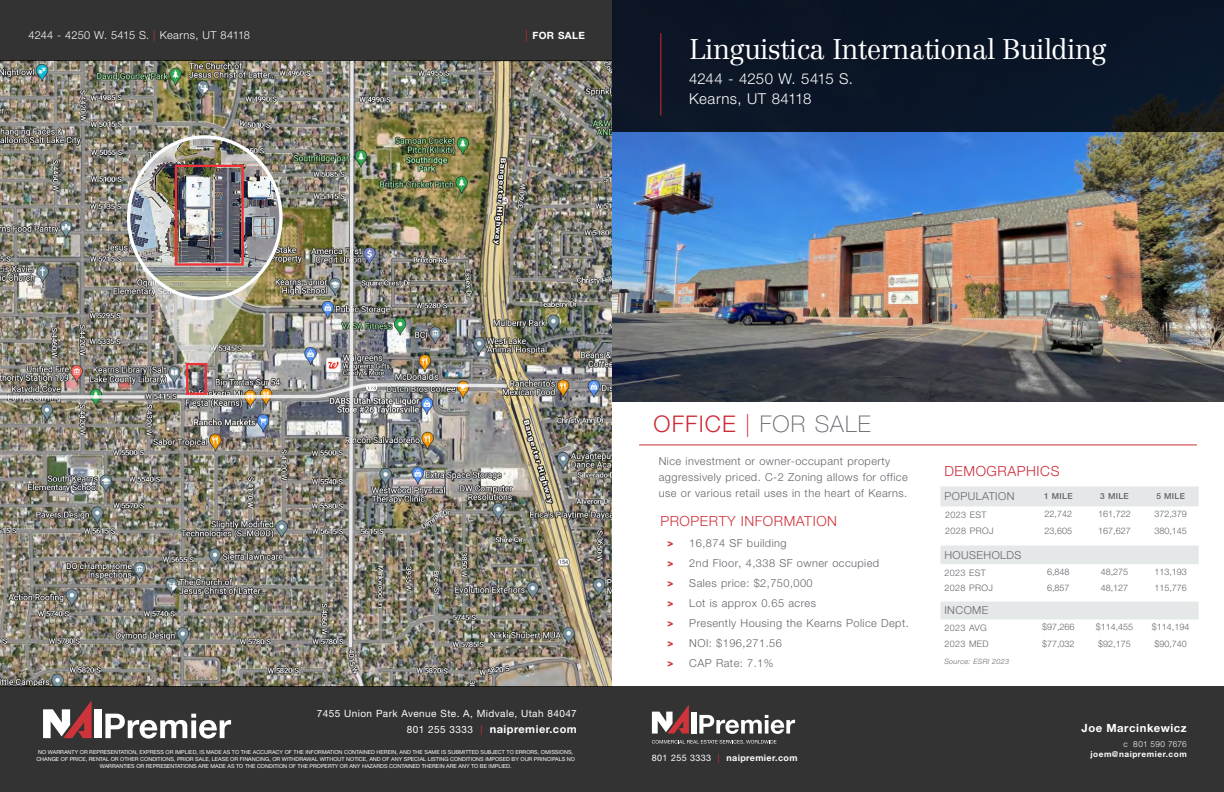
<style>
.page{position:relative;width:1224px;height:792px;background:#fff}
.page>*{position:absolute;margin:0;border:0;box-sizing:border-box;transform-origin:0 0}
.t1{font:300 28px "Centennial LT Std";letter-spacing:-.02em;color:#fff}
.t2{font:100 23px "Helvetica Neue LT Std";letter-spacing:.05em;color:#61646a}
.t3{font:300 15px/20px "Helvetica Neue LT Std";letter-spacing:.015em;color:#fcfeff}
.t4{font:300 14px "Helvetica Neue LT Std";letter-spacing:.04em;color:#cf333a}
.t5{font:300 14px "Helvetica Neue LT Std";letter-spacing:.04em;color:#ce2b38}
.t6{font:300 12px "Helvetica Neue LT Std";letter-spacing:.04em;color:#fcfeff}
.t7{font:700 11.3px "Helvetica Neue LT Std";letter-spacing:.045em;color:#fff}
.t8{font:300 11px/20px "Helvetica Neue LT Std";letter-spacing:.04em;color:#61646a}
.t9{font:300 11px "Helvetica Neue LT Std";letter-spacing:.02em;color:#fcfeff}
.t10{font:700 11px "Helvetica Neue LT Std";letter-spacing:.04em;color:#fcfeff}
.t11{font:300 11px "Helvetica Neue LT Std";letter-spacing:.04em;color:#60646b}
.t12{font:10px "Helvetica Neue LT Std";letter-spacing:.04em;color:#fcfeff}
.t13{font:700 10px "Helvetica Neue LT Std";letter-spacing:.04em;color:#fff}
.t14{font:300 9px "Helvetica Neue LT Std";color:#636569}
.t15{font:300 9px "Helvetica Neue LT Std";color:#61646a}
.t16{font:700 9px "Helvetica Neue LT Std";letter-spacing:.04em;color:#fcfeff}
.t17{font:300 9px "Helvetica Neue LT Std";letter-spacing:.04em;color:#666767}
.t18{font:300 9px "Helvetica Neue LT Std";letter-spacing:.04em;color:#636569}
.t19{font:500 8.3px "Helvetica Neue LT Std";letter-spacing:.04em;color:#60646b}
.t20{font:700 8.2px "Helvetica Neue LT Std";letter-spacing:.06em;color:#fff}
.t21{font:300 8.2px "Helvetica Neue LT Std";letter-spacing:.025em;color:#fff}
.t22{font:italic 300 7.3px "Helvetica Neue LT Std";letter-spacing:.04em;color:#666767}
.t23{font:5.5px/7px "Helvetica Neue LT Std";color:#fff;text-align:center}
.s1{color:#ce2b38}
.s2{font-weight:300;font-size:12px;color:#ce2b38}
.s3{font-weight:400;font-size:10px;color:#fff}
.s4{font-weight:400;font-size:10px;color:#ce2b38}
.s5{font-weight:300;color:#ce2b38}
.s6{font-family:"Arial";font-weight:900;font-size:9px;color:#cf333a}
.s7{font-weight:400;color:#fff}
.s8{font-weight:400;color:#ce343a}
</style>
<div class="page">
<img style="left:612px;top:132px;width:612px;height:269px">
<div style="left:612px;top:0;width:612px;height:132px;background:#0a1527"></div>
<hr style="left:660px;top:33px;width:1px;height:83px;background:#ce2b38">
<img style="left:0;top:61px;width:612px;height:626px">
<svg style="left:356px;top:672px;width:9px;height:15px"></svg>
<svg style="left:0;top:395px;width:137px;height:4px"></svg>
<hr style="left:639px;top:444px;width:558px;height:1px;background:#ce2b38">
<div style="left:612px;top:687px;width:612px;height:105px;background:#333"></div>
<div style="left:691px;top:712px;width:6px;height:22px;background:#fff"></div>
<svg style="left:652px;top:705px;width:37px;height:29px"></svg>
<svg style="left:699px;top:715px;width:96px;height:19px"></svg>
<svg style="left:652px;top:740px;width:124px;height:4px"></svg>
<div style="left:0;top:687px;width:612px;height:105px;background:#333"></div>
<div style="left:94px;top:709px;width:8px;height:29px;background:#fff"></div>
<svg style="left:43px;top:700px;width:49px;height:38px"></svg>
<svg style="left:105px;top:714px;width:126px;height:25px"></svg>
<div style="left:0;top:0;width:612px;height:61px;background:#333"></div>
<img style="left:129px;top:137px;width:8px;height:162px">
<img style="left:137px;top:61px;width:370px;height:586px">
<div style="left:940px;top:486px;width:259px;height:20px;background:#e5e8e9"></div>
<div style="left:940px;top:545px;width:259px;height:19px;background:#e5e8e9"></div>
<div style="left:940px;top:602px;width:259px;height:17px;background:#e5e8e9"></div>
<h3 class="t9" style="left:29px;top:29px;width:223px">4244 - 4250 W. 5415 S. <span class="s1">|</span> Kearns, UT 84118</h3>
<h3 class="t13" style="left:525px;top:30px;width:61px"><span class="s2">|</span> FOR SALE</h3>
<h3 class="t6" style="left:38px;top:30px;width:240px">9105 W Magna Main St, Magna, UT 84044</h3>
<h1 class="t1" style="left:689px;top:33px;width:419px">Linguistica International Building</h1>
<h3 class="t3" style="left:689px;top:69px;width:165px">4244 - 4250 W. 5415 S.<br>Kearns, UT 84118</h3>
<h3 class="t12" style="left:317px;top:707px;width:261px">7455 Union Park Avenue Ste. A, Midvale, Utah 84047</h3>
<h3 class="t10" style="left:407px;top:722px;width:171px"><span class="s3">801 255 3333</span> <span class="s4">|</span> naipremier.com</h3>
<p class="t23" style="left:36px;top:749px;width:540px">NO WARRANTY OR REPRESENTATION, EXPRESS OR IMPLIED, IS MADE AS TO THE ACCURACY OF THE INFORMATION CONTAINED HEREIN, AND THE SAME IS SUBMITTED SUBJECT TO ERRORS, OMISSIONS,<br>CHANGE OF PRICE, RENTAL OR OTHER CONDITIONS, PRIOR SALE, LEASE OR FINANCING, OR WITHDRAWAL WITHOUT NOTICE, AND OF ANY SPECIAL LISTING CONDITIONS IMPOSED BY OUR PRINCIPALS NO<br>WARRANTIES OR REPRESENTATIONS ARE MADE AS TO THE CONDITION OF THE PROPERTY OR ANY HAZARDS CONTAINED THEREIN ARE ANY TO BE IMPLIED.</p>
<h2 class="t2" style="left:653px;top:411px;width:219px"><span class="s5">OFFICE</span> <span class="s1">|</span> FOR SALE</h2>
<h3 class="t8" style="left:659px;top:453px;width:250px;line-height:16px">Nice investment or owner-occupant property aggressively priced. C-2 Zoning allows for office use or various retail uses in the heart of Kearns.</h3>
<h3 class="t4" style="left:660px;top:513px;width:178px">PROPERTY INFORMATION</h3>
<h3 class="t8" style="left:667px;top:533px;width:243px"><span class="s6">&gt;</span> 16,874 SF building<br><span class="s6">&gt;</span> 2nd Floor, 4,338 SF owner occupied<br><span class="s6">&gt;</span> Sales price: $2,750,000<br><span class="s6">&gt;</span> Lot is approx 0.65 acres<br><span class="s6">&gt;</span> Presently Housing the Kearns Police Dept. <span class="s6">&gt;</span> NOI: $196,271.56<br><span class="s6">&gt;</span> CAP Rate: 7.1%</h3>
<h3 class="t16" style="left:652px;top:752px;width:147px"><span class="s7">801 255 3333</span> <span class="s8">|</span> naipremier.com</h3>
<h3 class="t5" style="left:944px;top:463px;width:117px">DEMOGRAPHICS</h3>
<h3 class="t8" style="left:944px;top:486px;width:72px">POPULATION</h3>
<h3 class="t19" style="left:1044px;top:491px;width:30px">1 MILE</h3>
<h3 class="t19" style="left:1100px;top:491px;width:30px">3 MILE</h3>
<h3 class="t19" style="left:1156px;top:491px;width:30px">5 MILE</h3>
<h3 class="t15" style="left:945px;top:509px;width:43px">2023 EST</h3>
<h3 class="t14" style="left:1045px;top:509px;width:29px">22,742</h3>
<h3 class="t14" style="left:1098px;top:509px;width:34px">161,722</h3>
<h3 class="t14" style="left:1154px;top:509px;width:34px">372,379</h3>
<h3 class="t17" style="left:945px;top:525px;width:50px">2028 PROJ</h3>
<h3 class="t14" style="left:1045px;top:525px;width:29px">23,605</h3>
<h3 class="t14" style="left:1098px;top:525px;width:34px">167,627</h3>
<h3 class="t14" style="left:1154px;top:525px;width:34px">380,145</h3>
<h3 class="t11" style="left:944px;top:548px;width:79px">HOUSEHOLDS</h3>
<h3 class="t15" style="left:944px;top:567px;width:43px">2023 EST</h3>
<h3 class="t15" style="left:1047px;top:566px;width:24px">6,848</h3>
<h3 class="t15" style="left:1101px;top:566px;width:29px">48,275</h3>
<h3 class="t15" style="left:1154px;top:566px;width:34px">113,193</h3>
<h3 class="t18" style="left:944px;top:582px;width:50px">2028 PROJ</h3>
<h3 class="t15" style="left:1047px;top:582px;width:24px">6,857</h3>
<h3 class="t14" style="left:1101px;top:582px;width:29px">48,127</h3>
<h3 class="t15" style="left:1154px;top:582px;width:34px">115,776</h3>
<h3 class="t8" style="left:944px;top:600px;width:45px">INCOME</h3>
<h3 class="t17" style="left:944px;top:622px;width:44px">2023 AVG</h3>
<h3 class="t14" style="left:1042px;top:621px;width:34px">$97,266</h3>
<h3 class="t14" style="left:1096px;top:621px;width:39px">$114,455</h3>
<h3 class="t14" style="left:1152px;top:621px;width:39px">$114,194</h3>
<h3 class="t17" style="left:944px;top:638px;width:46px">2023 MED</h3>
<h3 class="t14" style="left:1042px;top:638px;width:34px">$77,032</h3>
<h3 class="t14" style="left:1098px;top:638px;width:34px">$92,175</h3>
<h3 class="t14" style="left:1154px;top:638px;width:34px">$90,740</h3>
<h3 class="t22" style="left:944px;top:657px;width:66px">Source: ESRI 2023</h3>
<h3 class="t7" style="left:1082px;top:721px;width:107px">Joe Marcinkewicz</h3>
<h3 class="t21" style="left:1123px;top:739px;width:65px">c 801 590 7676</h3>
<h3 class="t20" style="left:1091px;top:749px;width:98px">joem@naipremier.com</h3>
</div>
